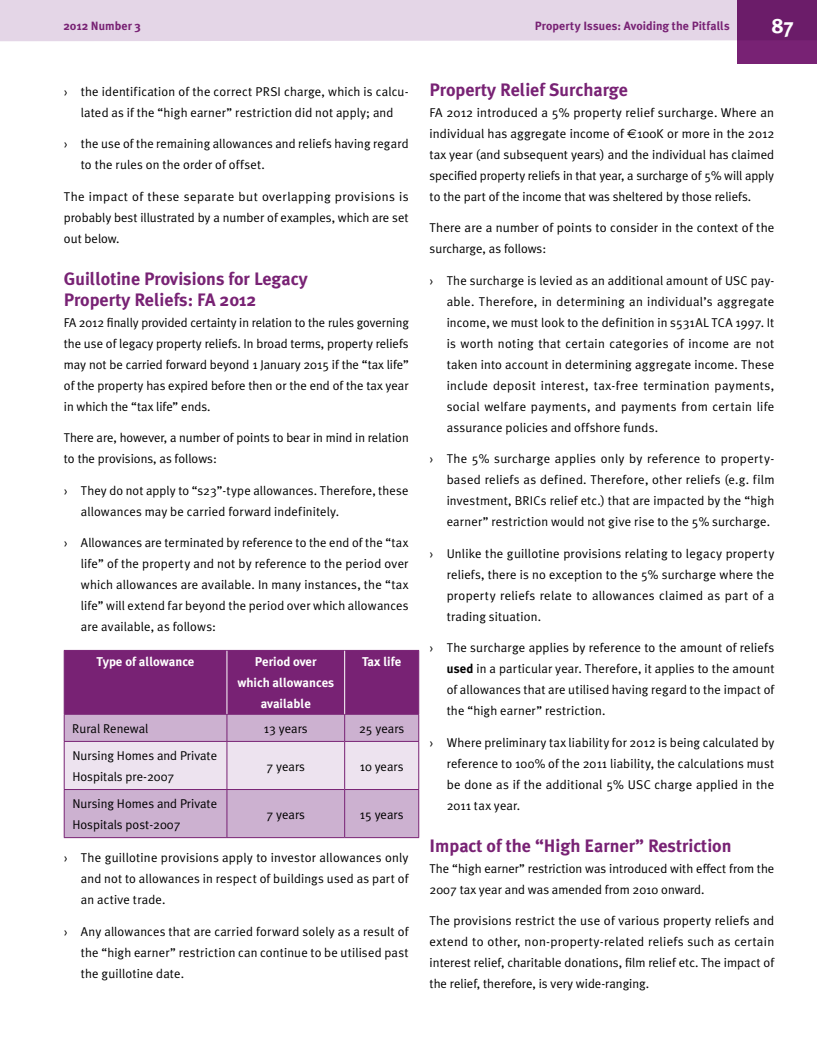
<style>
.page{position:relative;width:817px;height:1063px;background:#fff}
.page>*{position:absolute;margin:0;border:0;box-sizing:border-box;transform-origin:0 0}
.t1{font:700 21px "Meta Plus";color:#fff}
.t2{font:700 18px/21px "Meta Plus";color:#782274}
.t3{font:12.75px/21px "Meta Plus Normal";letter-spacing:.005em;color:#000;text-align:justify}
.t4{font:700 12.75px/21px "Meta Plus";color:#fff;text-align:center}
.t5{font:700 12px "Meta Plus";letter-spacing:.005em;color:#782274}
.s1{font-family:"Euro Sans"}
.s2{font-family:"Meta Plus";font-weight:700}
</style>
<div class="page">
<div style="left:0;top:0;width:737px;height:41px;background:#e4d6e7"></div>
<div style="left:737px;top:0;width:79px;height:64px;background:linear-gradient(to right,#701e6d,#701e6d)"></div>
<div style="left:65px;top:790px;width:353px;height:47px;background:#ccb1d0"></div>
<svg style="left:64px;top:650px;width:355px;height:139px;background:#af7eae"></svg>
<hr style="left:64px;top:741px;width:163px;height:1px;background:#782274">
<hr style="left:64px;top:742px;width:1px;height:47px;background:#782274">
<hr style="left:227px;top:741px;width:117px;height:1px;background:#782274">
<hr style="left:226px;top:742px;width:1px;height:47px;background:#782274">
<hr style="left:344px;top:741px;width:75px;height:1px;background:#782274">
<hr style="left:344px;top:742px;width:1px;height:47px;background:#782274">
<hr style="left:418px;top:742px;width:1px;height:47px;background:#782274">
<hr style="left:64px;top:789px;width:163px;height:1px;background:#782274">
<hr style="left:64px;top:790px;width:1px;height:47px;background:#782274">
<hr style="left:227px;top:789px;width:117px;height:1px;background:#782274">
<hr style="left:226px;top:790px;width:1px;height:47px;background:#782274">
<hr style="left:344px;top:789px;width:75px;height:1px;background:#782274">
<hr style="left:344px;top:790px;width:1px;height:47px;background:#782274">
<hr style="left:418px;top:790px;width:1px;height:47px;background:#782274">
<hr style="left:64px;top:837px;width:163px;height:1px;background:#782274">
<hr style="left:227px;top:837px;width:117px;height:1px;background:#782274">
<hr style="left:344px;top:837px;width:75px;height:1px;background:#782274">
<hr style="left:226px;top:651px;width:1px;height:63px;background:#fff">
<hr style="left:344px;top:651px;width:1px;height:63px;background:#fff">
<p class="t5" style="left:63px;top:19px;width:79px">2012 Number 3</p>
<p class="t5" style="left:534px;top:19px;width:196px">Property Issues: Avoiding the Pitfalls</p>
<h1 class="t1" style="left:771px;top:13px;width:23px">87</h1>
<p class="t3" style="left:64px;top:80px;width:346px;text-align:center">› the identification of the correct PRSI charge, which is calcu&shy;lated as if the “high earner” restriction did not apply; and</p>
<p class="t3" style="left:81px;top:133px;width:329px;text-indent:-17px">› the use of the remaining allowances and reliefs having regard to the rules on the order of offset.</p>
<p class="t3" style="left:64px;top:185px;width:346px">The impact of these separate but overlapping provisions is probably best illustrated by a number of examples, which are set out below.</p>
<h2 class="t2" style="left:64px;top:268px;width:245px">Guillotine Provisions for Legacy<br>Property Reliefs: FA 2012</h2>
<p class="t3" style="left:64px;top:311px;width:346px">FA 2012 finally provided certainty in relation to the rules governing the use of legacy property reliefs. In broad terms, property reliefs may not be carried forward beyond 1 January 2015 if the “tax life” of the property has expired before then or the end of the tax year in which the “tax life” ends.</p>
<p class="t3" style="left:64px;top:427px;width:346px">There are, however, a number of points to bear in mind in relation to the provisions, as follows:</p>
<p class="t3" style="left:81px;top:479px;width:329px;text-indent:-17px">› They do not apply to “s23”-type allowances. Therefore, these allowances may be carried forward indefinitely.</p>
<p class="t3" style="left:81px;top:532px;width:329px;text-indent:-17px">› Allowances are terminated by reference to the end of the “tax life” of the property and not by reference to the period over which allowances are available. In many instances, the “tax life” will extend far beyond the period over which allowances are available, as follows:</p>
<p class="t4" style="left:97px;top:651px;width:99px">Type of allowance</p>
<p class="t4" style="left:237px;top:651px;width:98px">Period over which allowances available</p>
<p class="t4" style="left:362px;top:651px;width:41px">Tax life</p>
<p class="t3" style="left:72px;top:718px;width:78px">Rural Renewal</p>
<p class="t3" style="left:264px;top:718px;width:45px">13 years</p>
<p class="t3" style="left:359px;top:718px;width:47px">25 years</p>
<p class="t3" style="left:72px;top:745px;width:146px">Nursing Homes and Private<br>Hospitals pre-2007</p>
<p class="t3" style="left:266px;top:755px;width:40px">7 years</p>
<p class="t3" style="left:360px;top:755px;width:45px">10 years</p>
<p class="t3" style="left:72px;top:793px;width:146px">Nursing Homes and Private<br>Hospitals post-2007</p>
<p class="t3" style="left:266px;top:804px;width:40px">7 years</p>
<p class="t3" style="left:360px;top:804px;width:45px">15 years</p>
<p class="t3" style="left:81px;top:847px;width:329px;text-indent:-17px">› The guillotine provisions apply to investor allowances only and not to allowances in respect of buildings used as part of an active trade.</p>
<p class="t3" style="left:81px;top:920px;width:329px;text-indent:-17px">› Any allowances that are carried forward solely as a result of the “high earner” restriction can continue to be utilised past the guillotine date.</p>
<h2 class="t2" style="left:429px;top:79px;width:200px">Property Relief Surcharge</h2>
<p class="t3" style="left:429px;top:101px;width:346px">FA 2012 introduced a 5% property relief surcharge. Where an individual has aggregate income of <span class="s1">€</span>100K or more in the 2012 tax year (and subsequent years) and the individual has claimed specified property reliefs in that year, a surcharge of 5% will apply to the part of the income that was sheltered by those reliefs.</p>
<p class="t3" style="left:429px;top:217px;width:346px">There are a number of points to consider in the context of the surcharge, as follows:</p>
<p class="t3" style="left:446px;top:269px;width:329px;text-indent:-17px">› The surcharge is levied as an additional amount of USC pay&shy;able. Therefore, in determining an individual’s aggregate income, we must look to the definition in s531AL TCA 1997. It is worth noting that certain categories of income are not taken into account in determining aggregate income. These include deposit interest, tax-free termination payments, social welfare payments, and payments from certain life assurance policies and offshore funds.</p>
<p class="t3" style="left:446px;top:448px;width:329px;text-indent:-17px">› The 5% surcharge applies only by reference to property&shy;based reliefs as defined. Therefore, other reliefs (e.g. film investment, BRICs relief etc.) that are impacted by the “high earner” restriction would not give rise to the 5% surcharge.</p>
<p class="t3" style="left:446px;top:542px;width:329px;text-indent:-17px">› Unlike the guillotine provisions relating to legacy property reliefs, there is no exception to the 5% surcharge where the property reliefs relate to allowances claimed as part of a trading situation.</p>
<p class="t3" style="left:446px;top:637px;width:329px;text-indent:-17px">› The surcharge applies by reference to the amount of reliefs <span class="s2">used</span> in a particular year. Therefore, it applies to the amount of allowances that are utilised having regard to the impact of the “high earner” restriction.</p>
<p class="t3" style="left:446px;top:731px;width:329px;text-indent:-17px">› Where preliminary tax liability for 2012 is being calculated by reference to 100% of the 2011 liability, the calculations must be done as if the additional 5% USC charge applied in the 2011 tax year.</p>
<h2 class="t2" style="left:429px;top:835px;width:303px">Impact of the “High Earner” Restriction</h2>
<p class="t3" style="left:429px;top:857px;width:346px">The “high earner” restriction was introduced with effect from the<br>2007 tax year and was amended from 2010 onward.</p>
<p class="t3" style="left:429px;top:910px;width:346px">The provisions restrict the use of various property reliefs and extend to other, non-property-related reliefs such as certain interest relief, charitable donations, film relief etc. The impact of the relief, therefore, is very wide-ranging.</p>
</div>
